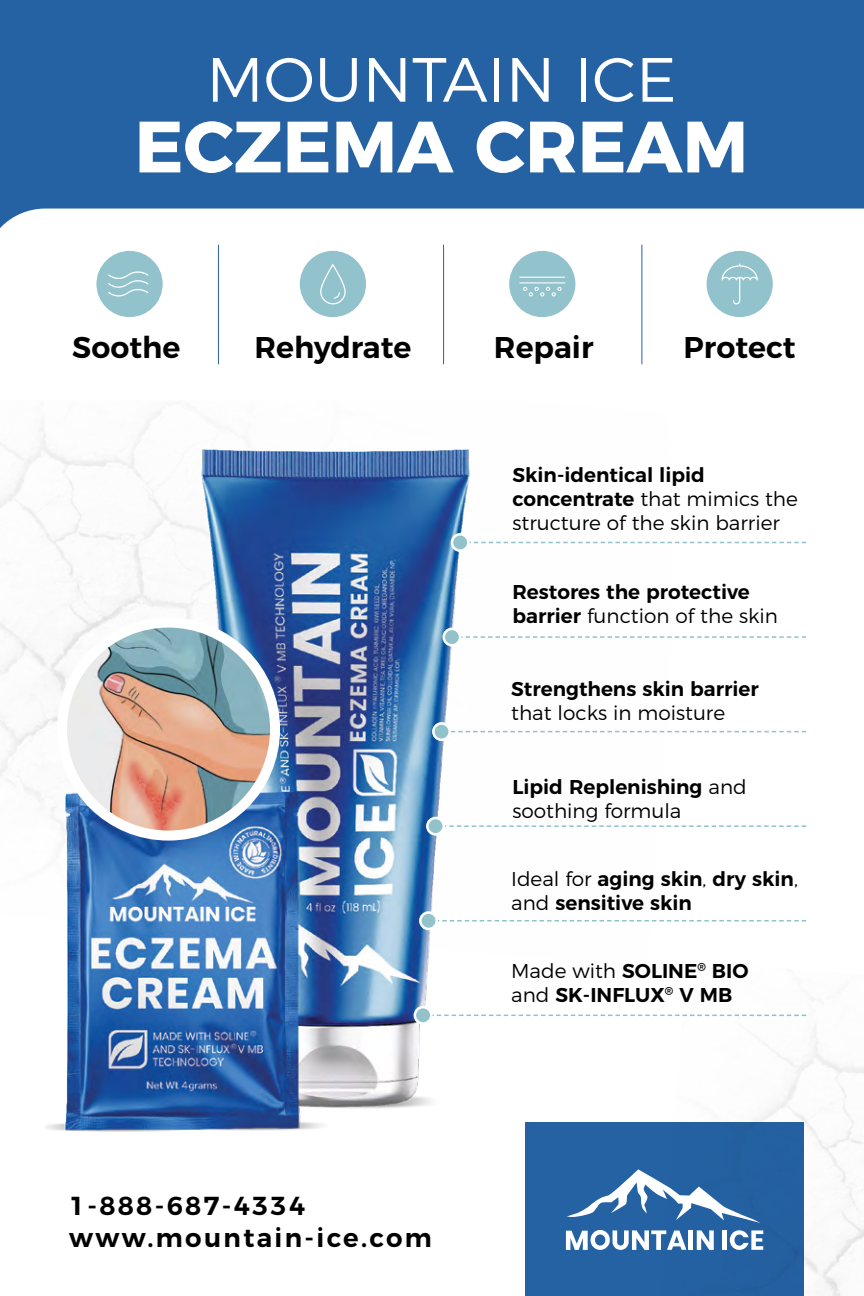
<style>
.page{position:relative;width:864px;height:1296px;background:#fff}
.page>*{position:absolute;margin:0;border:0;box-sizing:border-box;transform-origin:0 0}
.t1{font:700 72.4px "Montserrat";color:#fff}
.t2{font:300 62.4px "Montserrat";color:#fff}
.t3{font:600 30px "Montserrat";color:#000}
.t4{font:600 26px/31.2px "Montserrat";letter-spacing:.09em;color:#000}
.t5{font:600 20px/24px "Montserrat";color:#000}
.t6{font:300 20px/24px "Montserrat";color:#000}
.s1{font-weight:600}
.s2{font-weight:300}
</style>
<div class="page">
<img style="left:660px;top:998px;width:204px;height:298px">
<img style="left:0;top:419px;width:694px;height:383px">
<div style="left:0;top:0;width:864px;height:234px;background:#2562a3"></div>
<svg style="left:0;top:209px;width:864px;height:156px"></svg>
<div style="left:525px;top:1122px;width:279px;height:174px;background:#2562a3"></div>
<img style="left:45px;top:357px;width:510px;height:775px">
<img style="left:62px;top:623px;width:213px;height:213px">
<div style="left:57px;top:618px;width:223px;height:223px;border:10px solid #fff;border-radius:50%"></div>
<div style="left:96px;top:251px;width:67px;height:66px;background:#92c2cc;border-radius:50%"></div>
<div style="left:300px;top:251px;width:66px;height:66px;background:#92c2cc;border-radius:50%"></div>
<div style="left:509px;top:251px;width:66px;height:66px;background:#92c2cc;border-radius:50%"></div>
<div style="left:707px;top:251px;width:66px;height:66px;background:#92c2cc;border-radius:50%"></div>
<div style="left:688px;top:1230px;width:5px;height:20px;background:#fff"></div>
<div style="left:722px;top:1230px;width:5px;height:20px;background:#fff"></div>
<svg style="left:697px;top:1230px;width:17px;height:20px"></svg>
<svg style="left:566px;top:1230px;width:120px;height:20px"></svg>
<svg style="left:730px;top:1230px;width:33px;height:20px"></svg>
<svg style="left:567px;top:1169px;width:193px;height:54px"></svg>
<hr style="left:218px;top:245px;width:1px;height:119px;background:#2562a3">
<hr style="left:443px;top:245px;width:1px;height:119px;background:#2562a3">
<hr style="left:641px;top:245px;width:1px;height:119px;background:#2562a3">
<svg style="left:470px;top:542px;width:336px;height:1px"></svg>
<div style="left:452px;top:534px;width:16px;height:17px;background:#92c2cc;border-radius:50%"></div>
<div style="left:451px;top:533px;width:19px;height:19px;border:3px solid #fff;border-radius:50%"></div>
<svg style="left:461px;top:636px;width:345px;height:2px"></svg>
<div style="left:444px;top:629px;width:16px;height:16px;background:#92c2cc;border-radius:50%"></div>
<div style="left:442px;top:628px;width:19px;height:19px;border:3px solid #fff;border-radius:50%"></div>
<svg style="left:451px;top:731px;width:355px;height:1px"></svg>
<div style="left:433px;top:723px;width:17px;height:17px;background:#92c2cc;border-radius:50%"></div>
<div style="left:432px;top:722px;width:19px;height:19px;border:3px solid #fff;border-radius:50%"></div>
<svg style="left:445px;top:825px;width:361px;height:2px"></svg>
<div style="left:427px;top:818px;width:17px;height:16px;background:#92c2cc;border-radius:50%"></div>
<div style="left:426px;top:817px;width:19px;height:19px;border:3px solid #fff;border-radius:50%"></div>
<svg style="left:438px;top:920px;width:368px;height:2px"></svg>
<div style="left:420px;top:913px;width:17px;height:16px;background:#92c2cc;border-radius:50%"></div>
<div style="left:419px;top:911px;width:19px;height:19px;border:3px solid #fff;border-radius:50%"></div>
<svg style="left:433px;top:1015px;width:373px;height:1px"></svg>
<div style="left:415px;top:1007px;width:16px;height:17px;background:#92c2cc;border-radius:50%"></div>
<div style="left:414px;top:1006px;width:19px;height:19px;border:3px solid #fff;border-radius:50%"></div>
<svg style="left:108px;top:271px;width:40px;height:26px"></svg>
<svg style="left:320px;top:264px;width:26px;height:40px"></svg>
<svg style="left:722px;top:264px;width:36px;height:40px"></svg>
<hr style="left:519px;top:277px;width:46px;height:1px;background:#fff">
<hr style="left:519px;top:282px;width:46px;height:1px;background:#fff">
<svg style="left:523px;top:287px;width:39px;height:10px"></svg>
<h2 class="t2" style="left:206px;top:31px;width:472px">MOUNTAIN ICE</h2>
<h1 class="t1" style="left:135px;top:87px;width:615px">ECZEMA CREAM</h1>
<h3 class="t3" style="left:72px;top:323px;width:110px">Soothe</h3>
<h3 class="t3" style="left:254px;top:323px;width:158px">Rehydrate</h3>
<h3 class="t3" style="left:494px;top:323px;width:101px">Repair</h3>
<h3 class="t3" style="left:684px;top:323px;width:114px">Protect</h3>
<p class="t6" style="left:513px;top:461px;width:287px"><span class="s1">Skin-identical lipid concentrate</span> that mimics the structure of the skin barrier</p>
<p class="t5" style="left:513px;top:579px;width:267px">Restores the protective barrier <span class="s2">function of the skin</span></p>
<p class="t5" style="left:511px;top:675px;width:249px">Strengthens skin barrier</p>
<p class="t6" style="left:511px;top:699px;width:215px">that locks in moisture</p>
<p class="t6" style="left:513px;top:773px;width:236px"><span class="s1">Lipid Replenishing</span> and soothing formula</p>
<p class="t5" style="left:511px;top:865px;width:288px"><span class="s2">Ideal for</span> aging skin<span class="s2">,</span> dry skin<span class="s2">, and</span> sensitive skin</p>
<h3 class="t4" style="left:69px;top:1189px;width:364px">1-888-687-4334 www.mountain-ice.com</h3>
<p class="t5" style="left:511px;top:957px;width:239px"><span class="s2">Made with</span> SOLINE<sup>®</sup> BIO <span class="s2">and</span> SK-INFLUX<sup>®</sup> V MB</p>
</div>
